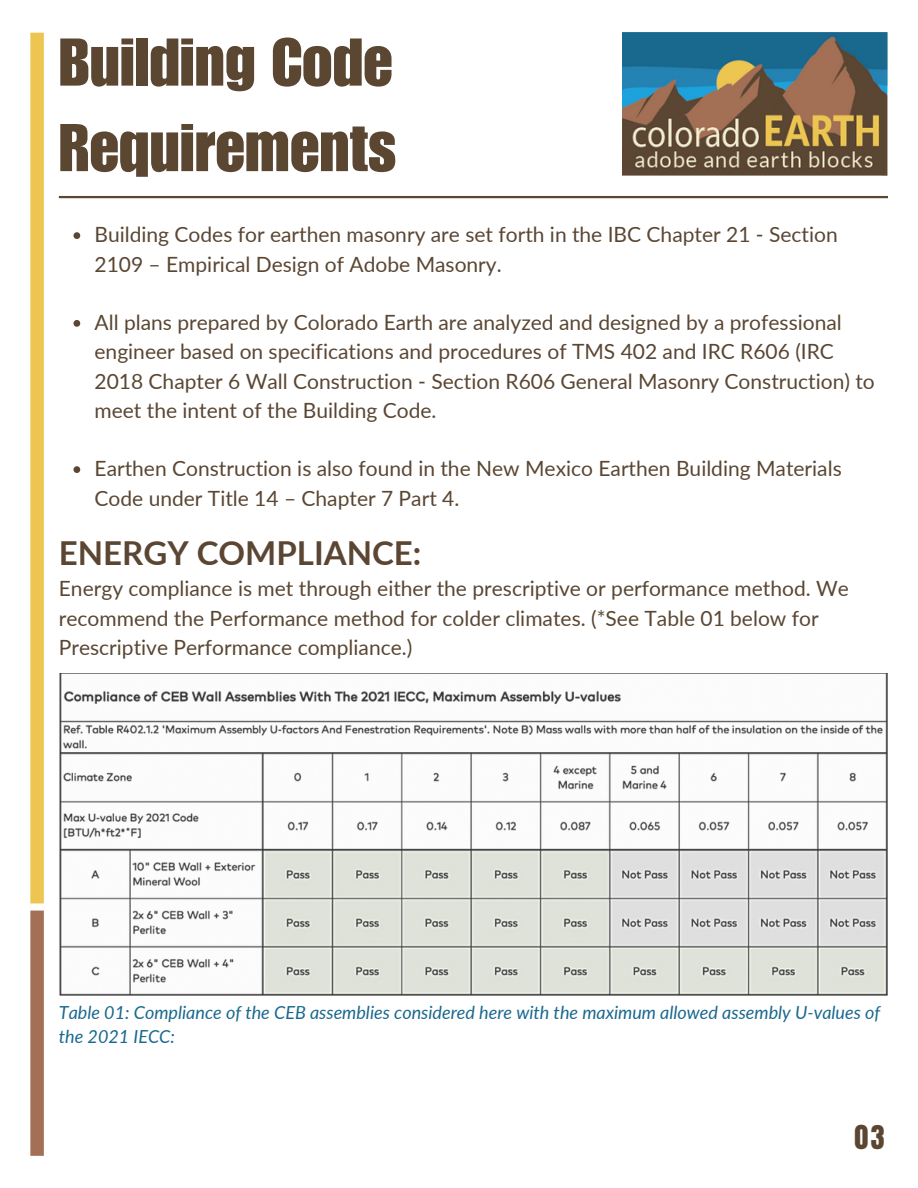
<style>
.page{position:relative;width:918px;height:1188px;background:#fff}
.page>*{position:absolute;margin:0;border:0;box-sizing:border-box;transform-origin:0 0}
.t1{font:66px "Impact LT Std";color:#5b4632}
.t2{font:700 33px "Lato";color:#5a4633}
.t3{font:28.05px "Anton";color:#5b4632}
.t4{font:21px/29.2px "Lato";color:#5a4633}
.t5{font:italic 18px/24.8px "Lato";color:#19688e}
</style>
<div class="page">
<img style="left:622px;top:33px;width:266px;height:143px">
<div style="left:30px;top:33px;width:14px;height:870px;background:#edc652"></div>
<div style="left:30px;top:911px;width:14px;height:245px;background:#a37056"></div>
<hr style="left:59px;top:196px;width:829px;height:2px;background:#5b4632">
<img style="left:59px;top:673px;width:829px;height:323px">
<svg style="left:73px;top:232px;width:7px;height:7px"></svg>
<svg style="left:73px;top:320px;width:7px;height:7px"></svg>
<svg style="left:73px;top:466px;width:7px;height:7px"></svg>
<p class="t1" style="left:59px;top:39px;width:335px">Building Code</p>
<p class="t1" style="left:59px;top:124px;width:339px">Requirements</p>
<p class="t4" style="left:95px;top:220px;width:745px">Building Codes for earthen masonry are set forth in the IBC Chapter 21 - Section<br>2109 – Empirical Design of Adobe Masonry.</p>
<p class="t4" style="left:95px;top:307px;width:782px">All plans prepared by Colorado Earth are analyzed and designed by a professional engineer based on specifications and procedures of TMS 402 and IRC R606 (IRC 2018 Chapter 6 Wall Construction - Section R606 General Masonry Construction) to meet the intent of the Building Code.</p>
<p class="t4" style="left:95px;top:454px;width:749px">Earthen Construction is also found in the New Mexico Earthen Building Materials<br>Code under Title 14 – Chapter 7 Part 4.</p>
<p class="t2" style="left:59px;top:533px;width:364px">ENERGY COMPLIANCE:</p>
<p class="t4" style="left:59px;top:574px;width:792px">Energy compliance is met through either the prescriptive or performance method. We recommend the Performance method for colder climates. (*See Table 01 below for<br>Prescriptive Performance compliance.)</p>
<p class="t5" style="left:59px;top:999px;width:823px">Table 01: Compliance of the CEB assemblies considered here with the maximum allowed assembly U-values of the 2021 IECC:</p>
<p class="t3" style="left:854px;top:1117px;width:32px">03</p>
</div>
